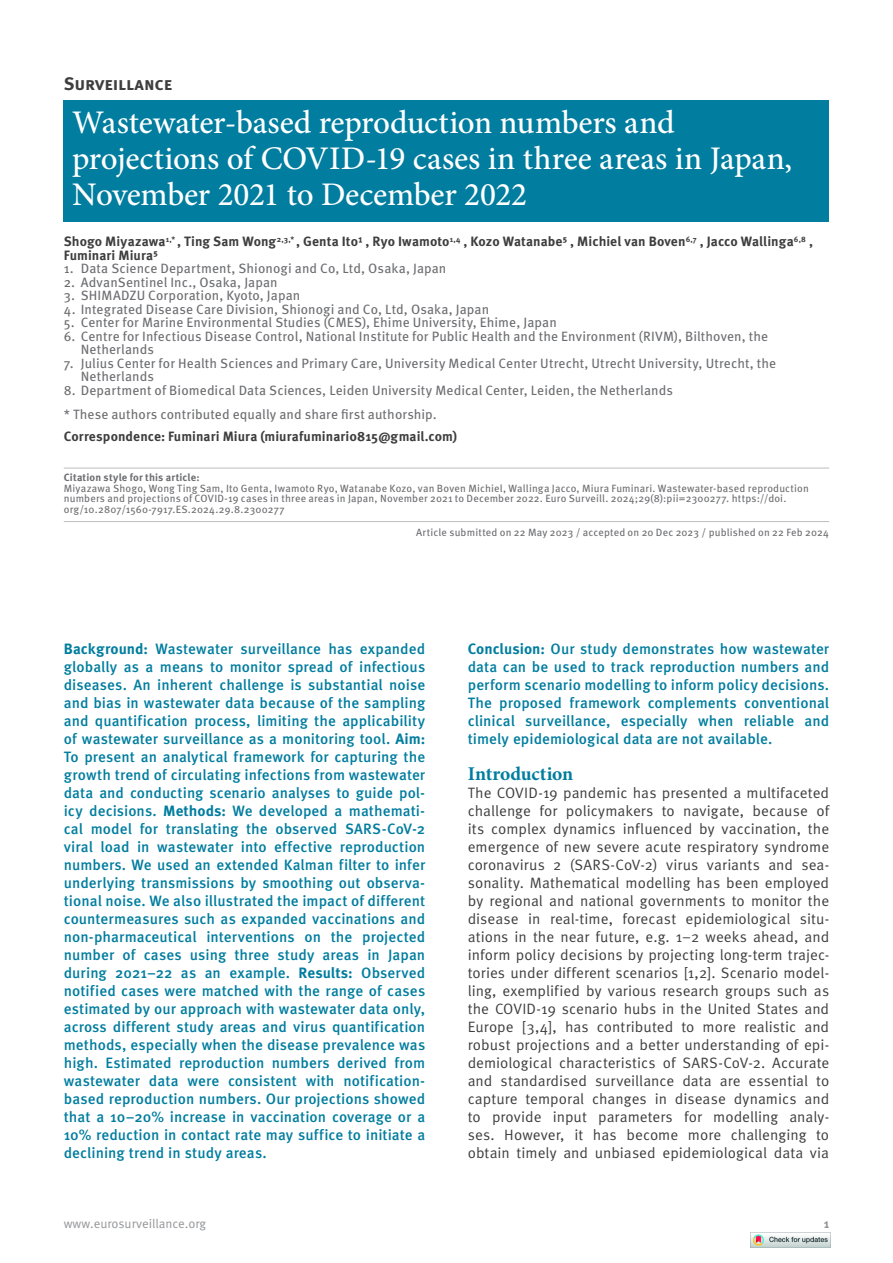
<style>
.page{position:relative;width:893px;height:1263px;background:#fff}
.page>*{position:absolute;margin:0;border:0;box-sizing:border-box;transform-origin:0 0}
.t1{font:500 33px/36px "Minion Pro";letter-spacing:-.01em;color:#fff}
.t2{font:700 19.5px "Minion Pro";letter-spacing:-.005em;color:#007d9f}
.t3{font:700 18px "Meta Pro";color:#3e3e3f}
.t4{font:500 15px/18px "Meta Pro";color:#007d9f;text-align:justify}
.t5{font:15px/18px "Meta Pro";color:#3e3e3f;text-align:justify}
.t6{font:13.5px/13.5px "Meta Pro";letter-spacing:.01em;color:#6c6d70}
.t7{font:700 13.5px/13.5px "Meta Pro";letter-spacing:.005em;color:#3e3e3f}
.t8{font:12.75px "Meta Pro";color:#939598}
.t9{font:700 12.75px "Meta Pro";color:#939598}
.t10{font:10.5px/10.5px "Meta Pro";letter-spacing:.015em;color:#6c6d70}
.t11{font:700 10.5px "Meta Pro";letter-spacing:.015em;color:#6c6d70}
.s1{font-weight:700}
</style>
<div class="page">
<hr style="left:64px;top:468px;width:765px;height:1px;background:#bcbdc0">
<hr style="left:64px;top:521px;width:765px;height:1px;background:#bcbdc0">
<div style="left:64px;top:100px;width:765px;height:122px;background:#007d9f"></div>
<img style="left:750px;top:1232px;width:80px;height:16px">
<p class="t3" style="left:64px;top:72px;width:110px">Surveillance</p>
<h1 class="t1" style="left:72px;top:104px;width:721px">Wastewater-based reproduction numbers and projections of COVID-19 cases in three areas in Japan,<br>November 2021 to December 2022</h1>
<p class="t7" style="left:64px;top:235px;width:751px">Shogo Miyazawa<sup>1,*</sup> , Ting Sam Wong<sup>2,3,*</sup> , Genta Ito¹ , Ryo Iwamoto<sup>1,4</sup> , Kozo Watanabe⁵ , Michiel van Boven<sup>6,7</sup> , Jacco Wallinga<sup>6,8</sup> ,<br>Fuminari Miura⁵</p>
<p class="t6" style="left:64px;top:262px;width:384px">1. Data Science Department, Shionogi and Co, Ltd, Osaka, Japan</p>
<p class="t6" style="left:64px;top:276px;width:215px">2. AdvanSentinel Inc., Osaka, Japan</p>
<p class="t6" style="left:64px;top:289px;width:238px">3. SHIMADZU Corporation, Kyoto, Japan</p>
<p class="t6" style="left:64px;top:303px;width:427px">4. Integrated Disease Care Division, Shionogi and Co, Ltd, Osaka, Japan</p>
<p class="t6" style="left:64px;top:316px;width:495px">5. Center for Marine Environmental Studies (CMES), Ehime University, Ehime, Japan</p>
<p class="t6" style="left:81px;top:330px;width:689px;text-indent:-17px">6. Centre for Infectious Disease Control, National Institute for Public Health and the Environment (RIVM), Bilthoven, the<br>Netherlands</p>
<p class="t6" style="left:81px;top:357px;width:697px;text-indent:-17px">7. Julius Center for Health Sciences and Primary Care, University Medical Center Utrecht, Utrecht University, Utrecht, the<br>Netherlands</p>
<p class="t6" style="left:64px;top:379px;width:611px;line-height:24px">8. Department of Biomedical Data Sciences, Leiden University Medical Center, Leiden, the Netherlands * These authors contributed equally and share first authorship.</p>
<p class="t7" style="left:64px;top:430px;width:395px">Correspondence: Fuminari Miura (miurafuminari0815@gmail.com)</p>
<p class="t11" style="left:64px;top:471px;width:137px">Citation style for this article:</p>
<p class="t10" style="left:64px;top:483px;width:747px">Miyazawa Shogo, Wong Ting Sam, Ito Genta, Iwamoto Ryo, Watanabe Kozo, van Boven Michiel, Wallinga Jacco, Miura Fuminari. Wastewater-based reproduction numbers and projections of COVID-19 cases in three areas in Japan, November 2021 to December 2022. Euro Surveill. 2024;29(8):pii=2300277. https://doi. org/10.2807/1560-7917.ES.2024.29.8.2300277</p>
<p class="t10" style="left:416px;top:527px;width:414px">Article submitted on 22 May 2023 / accepted on 20 Dec 2023 / published on 22 Feb 2024</p>
<p class="t4" style="left:64px;top:640px;width:363px"><span class="s1">Background:</span> Wastewater surveillance has expanded globally as a means to monitor spread of infectious diseases. An inherent challenge is substantial noise and bias in wastewater data because of the sampling and quantification process, limiting the applicability of wastewater surveillance as a monitoring tool. <span class="s1">Aim:<br></span>To present an analytical framework for capturing the growth trend of circulating infections from wastewater data and conducting scenario analyses to guide pol&shy;icy decisions. <span class="s1">Methods:</span> We developed a mathemati&shy;cal model for translating the observed SARS-CoV-2 viral load in wastewater into effective reproduction numbers. We used an extended Kalman filter to infer underlying transmissions by smoothing out observa&shy;tional noise. We also illustrated the impact of different countermeasures such as expanded vaccinations and non-pharmaceutical interventions on the projected number of cases using three study areas in Japan during 2021–22 as an example. <span class="s1">Results:</span> Observed notified cases were matched with the range of cases estimated by our approach with wastewater data only, across different study areas and virus quantification methods, especially when the disease prevalence was high. Estimated reproduction numbers derived from wastewater data were consistent with notification&shy;based reproduction numbers. Our projections showed that a 10–20% increase in vaccination coverage or a 10% reduction in contact rate may suffice to initiate a declining trend in study areas.</p>
<p class="t4" style="left:468px;top:640px;width:363px"><span class="s1">Conclusion:</span> Our study demonstrates how wastewater data can be used to track reproduction numbers and perform scenario modelling to inform policy decisions.<br>The proposed framework complements conventional clinical surveillance, especially when reliable and timely epidemiological data are not available.</p>
<h2 class="t2" style="left:468px;top:760px;width:107px">Introduction</h2>
<p class="t5" style="left:468px;top:784px;width:363px">The COVID-19 pandemic has presented a multifaceted challenge for policymakers to navigate, because of its complex dynamics influenced by vaccination, the emergence of new severe acute respiratory syndrome coronavirus 2 (SARS-CoV-2) virus variants and sea&shy;sonality. Mathematical modelling has been employed by regional and national governments to monitor the disease in real-time, forecast epidemiological situ&shy;ations in the near future, e.g. 1–2 weeks ahead, and inform policy decisions by projecting long-term trajec&shy;tories under different scenarios [1,2]. Scenario model&shy;ling, exemplified by various research groups such as the COVID-19 scenario hubs in the United States and Europe [3,4], has contributed to more realistic and robust projections and a better understanding of epi&shy;demiological characteristics of SARS-CoV-2. Accurate and standardised surveillance data are essential to capture temporal changes in disease dynamics and to provide input parameters for modelling analy&shy;ses. However, it has become more challenging to obtain timely and unbiased epidemiological data via</p>
<p class="t8" style="left:64px;top:1215px;width:144px">www.eurosurveillance.org</p>
<p class="t9" style="left:824px;top:1215px;width:7px">1</p>
</div>
